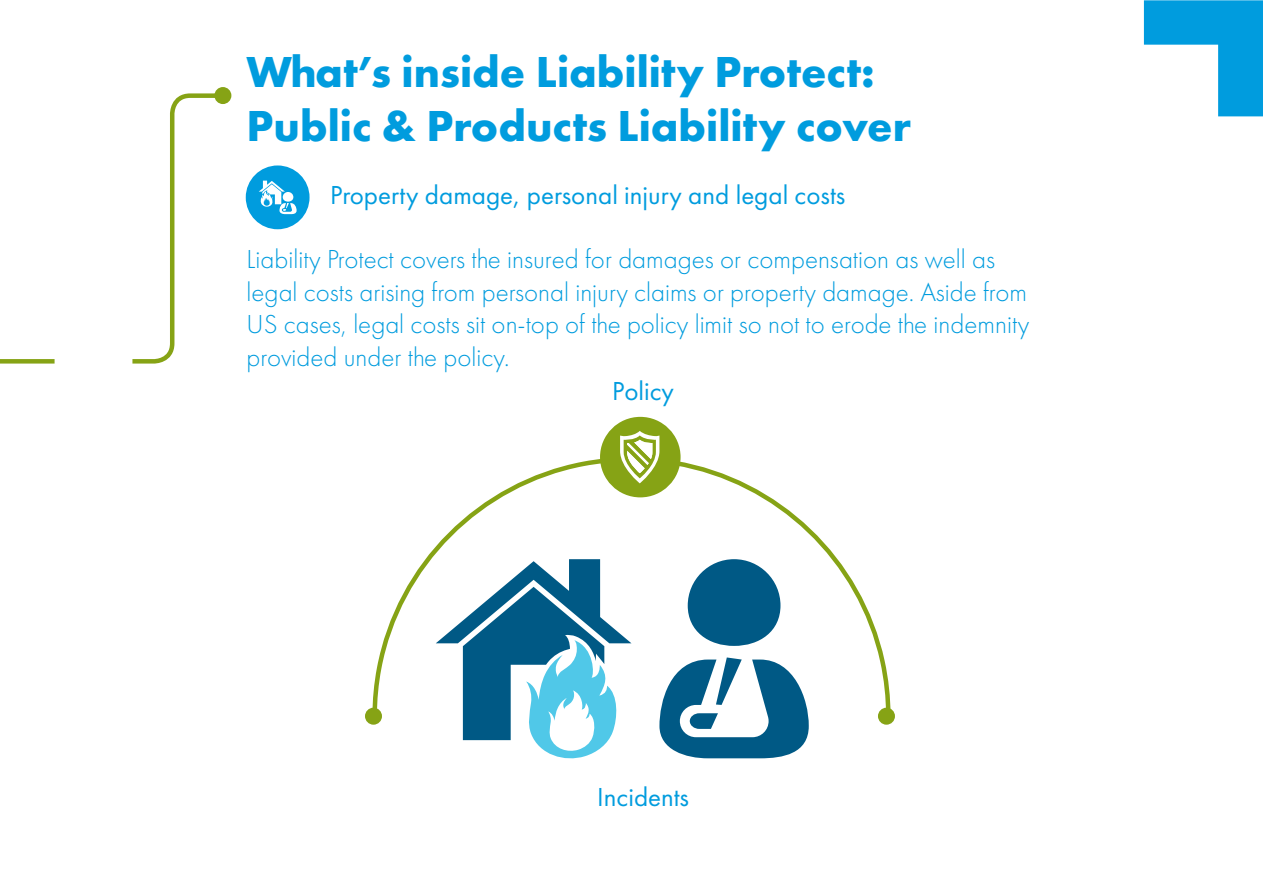
<style>
.page{position:relative;width:1263px;height:893px;background:#fff}
.page>*{position:absolute;margin:0;border:0;box-sizing:border-box;transform-origin:0 0}
.t1{font:700 45px/54px "Futura PT";color:#009cde}
.t2{font:300 27px/32.4px "Futura PT";color:#009cde}
.t3{font:27px "Futura PT";color:#009cde}
</style>
<div class="page">
<svg style="left:132px;top:91px;width:100px;height:273px"></svg>
<div style="left:0;top:359px;width:55px;height:5px;background:#86a315"></div>
<div style="left:214px;top:87px;width:17px;height:17px;background:#86a315;border-radius:50%"></div>
<svg style="left:370px;top:455px;width:522px;height:265px"></svg>
<div style="left:365px;top:708px;width:17px;height:17px;background:#86a315;border-radius:50%"></div>
<div style="left:878px;top:708px;width:17px;height:17px;background:#86a315;border-radius:50%"></div>
<div style="left:600px;top:417px;width:80px;height:80px;background:#86a315;border-radius:50%"></div>
<svg style="left:436px;top:559px;width:195px;height:200px"></svg>
<svg style="left:688px;top:559px;width:92px;height:87px"></svg>
<svg style="left:659px;top:657px;width:150px;height:101px"></svg>
<svg style="left:620px;top:431px;width:39px;height:52px"></svg>
<div style="left:248px;top:168px;width:59px;height:59px;background:#009cde;border-radius:50%"></div>
<div style="left:246px;top:165px;width:64px;height:64px;border:4px solid #009cde;border-radius:50%"></div>
<svg style="left:1144px;top:0;width:119px;height:116px"></svg>
<div style="left:1150px;top:58px;width:60px;height:58px;background:#fff"></div>
<svg style="left:259px;top:181px;width:38px;height:33px"></svg>
<h1 class="t1" style="left:247px;top:44px;width:666px">What’s inside Liability Protect:<br>Public &amp; Products Liability cover</h1>
<p class="t3" style="left:330px;top:179px;width:517px">Property damage, personal injury and legal costs</p>
<p class="t2" style="left:247px;top:243px;width:784px">Liability Protect covers the insured for damages or compensation as well as legal costs arising from personal injury claims or property damage. Aside from US cases, legal costs sit on-top of the policy limit so not to erode the indemnity provided under the policy.</p>
<p class="t3" style="left:612px;top:375px;width:63px">Policy</p>
<p class="t3" style="left:597px;top:781px;width:93px">Incidents</p>
</div>
